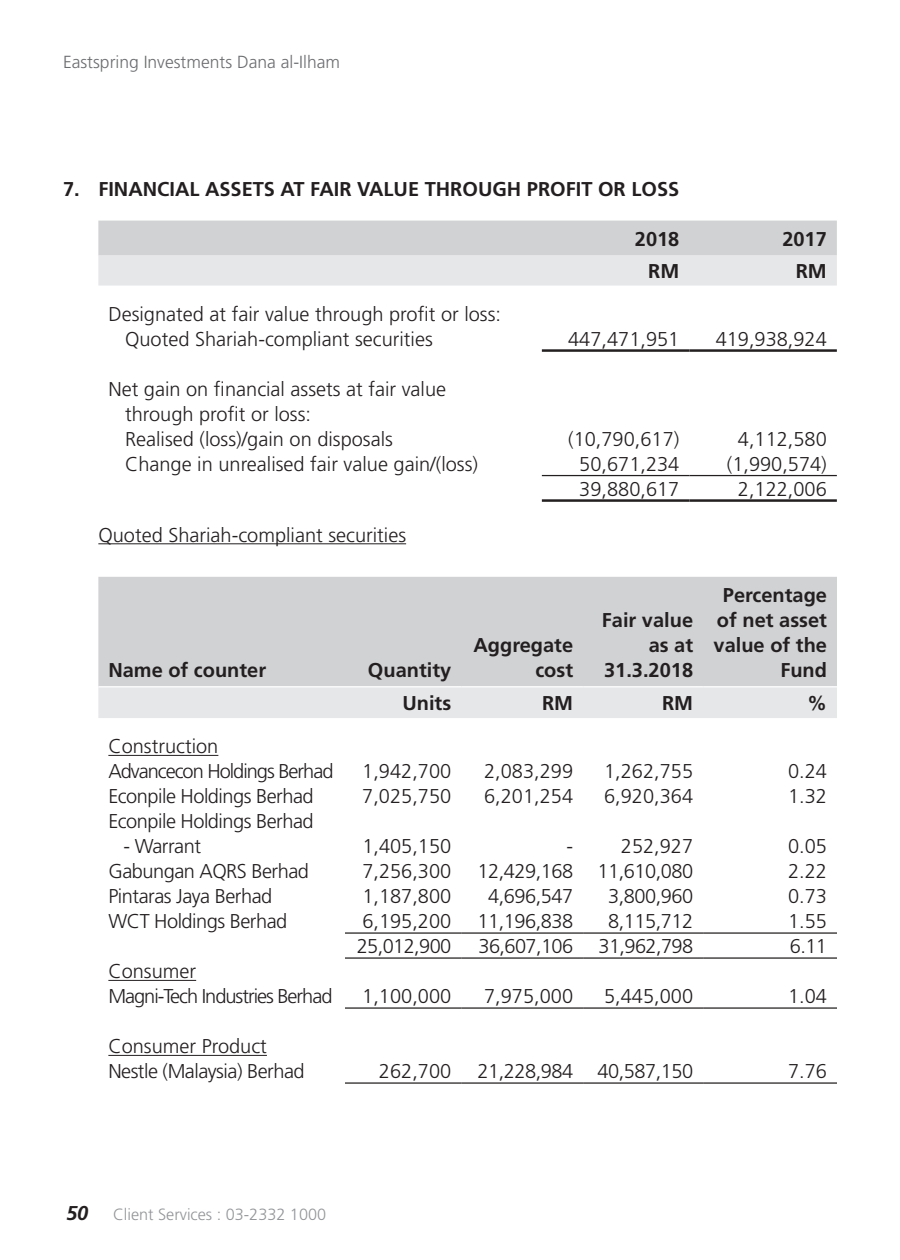
<style>
.page{position:relative;width:900px;height:1260px;background:#fff}
.page>*{position:absolute;margin:0;border:0;box-sizing:border-box;transform-origin:0 0}
.t1{font:300 20px/25px "Frutiger";color:#231f20}
.t2{font:300 20px/25px "Frutiger";letter-spacing:-.025em;color:#231f20}
.t3{font:700 20px/25px "Frutiger";color:#231f20;text-align:right}
.t4{font:300 20px/25px "Frutiger";letter-spacing:-.05em;color:#231f20}
.t5{font:300 17.5px "Frutiger";color:#6c6d70}
.t6{font:300 16.25px "Frutiger";color:#939598}
.s1{font-weight:700;font-style:italic;font-size:20px;color:#231f20}
</style>
<div class="page">
<hr style="left:98px;top:543px;width:308px;height:1px;background:#231f20">
<svg style="left:98px;top:221px;width:739px;height:65px"></svg>
<hr style="left:542px;top:349px;width:147px;height:3px;background:#231f20">
<hr style="left:689px;top:349px;width:148px;height:3px;background:#231f20">
<hr style="left:542px;top:475px;width:147px;height:1px;background:#231f20">
<hr style="left:689px;top:475px;width:148px;height:1px;background:#231f20">
<hr style="left:542px;top:499px;width:147px;height:3px;background:#231f20">
<hr style="left:689px;top:499px;width:148px;height:3px;background:#231f20">
<div style="left:98px;top:577px;width:739px;height:109px;background:#d1d2d4"></div>
<div style="left:98px;top:687px;width:739px;height:31px;background:#e6e7e9"></div>
<hr style="left:345px;top:932px;width:116px;height:2px;background:#231f20">
<hr style="left:461px;top:932px;width:122px;height:2px;background:#231f20">
<hr style="left:583px;top:932px;width:120px;height:2px;background:#231f20">
<hr style="left:703px;top:932px;width:134px;height:2px;background:#231f20">
<hr style="left:345px;top:957px;width:116px;height:2px;background:#231f20">
<hr style="left:461px;top:957px;width:122px;height:2px;background:#231f20">
<hr style="left:583px;top:957px;width:120px;height:2px;background:#231f20">
<hr style="left:703px;top:957px;width:134px;height:2px;background:#231f20">
<hr style="left:345px;top:1082px;width:116px;height:2px;background:#231f20">
<hr style="left:461px;top:1082px;width:122px;height:2px;background:#231f20">
<hr style="left:583px;top:1082px;width:120px;height:2px;background:#231f20">
<hr style="left:703px;top:1082px;width:134px;height:2px;background:#231f20">
<hr style="left:345px;top:1007px;width:116px;height:2px;background:#231f20">
<hr style="left:461px;top:1007px;width:122px;height:2px;background:#231f20">
<hr style="left:583px;top:1007px;width:120px;height:2px;background:#231f20">
<hr style="left:703px;top:1007px;width:134px;height:2px;background:#231f20">
<hr style="left:108px;top:755px;width:110px;height:1px;background:#231f20">
<hr style="left:108px;top:980px;width:88px;height:1px;background:#231f20">
<hr style="left:108px;top:1055px;width:159px;height:1px;background:#231f20">
<p class="t5" style="left:63px;top:52px;width:279px">Eastspring Investments Dana al-Ilham</p>
<p class="t3" style="left:63px;top:176px;width:618px">7. FINANCIAL ASSETS AT FAIR VALUE THROUGH PROFIT OR LOSS</p>
<p class="t3" style="left:635px;top:226px;width:46px">2018</p>
<p class="t3" style="left:782px;top:226px;width:46px">2017</p>
<p class="t3" style="left:648px;top:259px;width:33px">RM</p>
<p class="t3" style="left:796px;top:259px;width:33px">RM</p>
<p class="t1" style="left:125px;top:301px;width:378px;text-indent:-17px">Designated at fair value through profit or loss:<br>Quoted Shariah-compliant securities</p>
<p class="t1" style="left:568px;top:326px;width:113px">447,471,951</p>
<p class="t1" style="left:716px;top:326px;width:113px">419,938,924</p>
<p class="t1" style="left:125px;top:376px;width:323px;text-indent:-17px">Net gain on financial assets at fair value through profit or loss:<br>Realised (loss)/gain on disposals</p>
<p class="t1" style="left:568px;top:426px;width:113px">(10,790,617)</p>
<p class="t1" style="left:738px;top:426px;width:90px">4,112,580</p>
<p class="t1" style="left:125px;top:451px;width:355px">Change in unrealised fair value gain/(loss)</p>
<p class="t1" style="left:579px;top:451px;width:102px">50,671,234</p>
<p class="t1" style="left:727px;top:451px;width:102px">(1,990,574)</p>
<p class="t1" style="left:579px;top:476px;width:102px">39,880,617</p>
<p class="t1" style="left:738px;top:476px;width:90px">2,122,006</p>
<p class="t1" style="left:98px;top:522px;width:309px">Quoted Shariah-compliant securities</p>
<p class="t3" style="left:108px;top:657px;width:159px">Name of counter</p>
<p class="t3" style="left:368px;top:657px;width:85px">Quantity</p>
<p class="t3" style="left:473px;top:632px;width:101px">Aggregate cost</p>
<p class="t3" style="left:602px;top:607px;width:93px">Fair value as at<br>31.3.2018</p>
<p class="t3" style="left:714px;top:582px;width:115px">Percentage of net asset value of the<br>Fund</p>
<p class="t4" style="left:108px;top:734px;width:227px">Construction<br>Advancecon Holdings Berhad</p>
<p class="t3" style="left:402px;top:691px;width:50px">Units</p>
<p class="t3" style="left:542px;top:691px;width:33px">RM</p>
<p class="t3" style="left:662px;top:691px;width:33px">RM</p>
<p class="t3" style="left:807px;top:691px;width:21px">%</p>
<p class="t1" style="left:362px;top:759px;width:90px">1,942,700</p>
<p class="t1" style="left:484px;top:759px;width:90px">2,083,299</p>
<p class="t1" style="left:604px;top:759px;width:90px">1,262,755</p>
<p class="t1" style="left:788px;top:759px;width:40px">0.24</p>
<p class="t2" style="left:108px;top:784px;width:207px">Econpile Holdings Berhad</p>
<p class="t1" style="left:362px;top:784px;width:90px">7,025,750</p>
<p class="t1" style="left:484px;top:784px;width:90px">6,201,254</p>
<p class="t1" style="left:604px;top:784px;width:90px">6,920,364</p>
<p class="t1" style="left:788px;top:784px;width:40px">1.32</p>
<p class="t2" style="left:108px;top:809px;width:207px">Econpile Holdings Berhad</p>
<p class="t2" style="left:124px;top:834px;width:79px">- Warrant</p>
<p class="t1" style="left:362px;top:834px;width:90px">1,405,150</p>
<p class="t1" style="left:567px;top:834px;width:128px">- 252,927</p>
<p class="t1" style="left:788px;top:834px;width:40px">0.05</p>
<p class="t2" style="left:108px;top:859px;width:202px">Gabungan AQRS Berhad</p>
<p class="t1" style="left:362px;top:859px;width:90px">7,256,300</p>
<p class="t2" style="left:478px;top:859px;width:217px">12,429,168 11,610,080</p>
<p class="t1" style="left:788px;top:859px;width:40px">2.22</p>
<p class="t2" style="left:108px;top:884px;width:165px">Pintaras Jaya Berhad</p>
<p class="t1" style="left:362px;top:884px;width:90px">1,187,800</p>
<p class="t1" style="left:488px;top:884px;width:86px">4,696,547</p>
<p class="t1" style="left:608px;top:884px;width:86px">3,800,960</p>
<p class="t1" style="left:788px;top:884px;width:40px">0.73</p>
<p class="t2" style="left:108px;top:909px;width:180px">WCT Holdings Berhad</p>
<p class="t1" style="left:362px;top:909px;width:90px">6,195,200</p>
<p class="t1" style="left:478px;top:909px;width:97px">11,196,838</p>
<p class="t1" style="left:608px;top:909px;width:86px">8,115,712</p>
<p class="t1" style="left:788px;top:909px;width:40px">1.55</p>
<p class="t1" style="left:357px;top:934px;width:96px">25,012,900</p>
<p class="t1" style="left:479px;top:934px;width:96px">36,607,106</p>
<p class="t1" style="left:599px;top:934px;width:96px">31,962,798</p>
<p class="t1" style="left:790px;top:934px;width:39px">6.11</p>
<p class="t4" style="left:108px;top:959px;width:226px">Consumer<br>Magni-Tech Industries Berhad</p>
<p class="t1" style="left:362px;top:984px;width:90px">1,100,000</p>
<p class="t1" style="left:484px;top:984px;width:90px">7,975,000</p>
<p class="t1" style="left:604px;top:984px;width:90px">5,445,000</p>
<p class="t1" style="left:788px;top:984px;width:40px">1.04</p>
<p class="t2" style="left:108px;top:1034px;width:198px">Consumer Product<br>Nestle (Malaysia) Berhad</p>
<p class="t6" style="left:66px;top:1205px;width:262px"><span class="s1">50</span> Client Services : 03-2332 1000</p>
<p class="t1" style="left:379px;top:1059px;width:74px">262,700</p>
<p class="t2" style="left:478px;top:1059px;width:217px">21,228,984 40,587,150</p>
<p class="t1" style="left:788px;top:1059px;width:40px">7.76</p>
</div>
